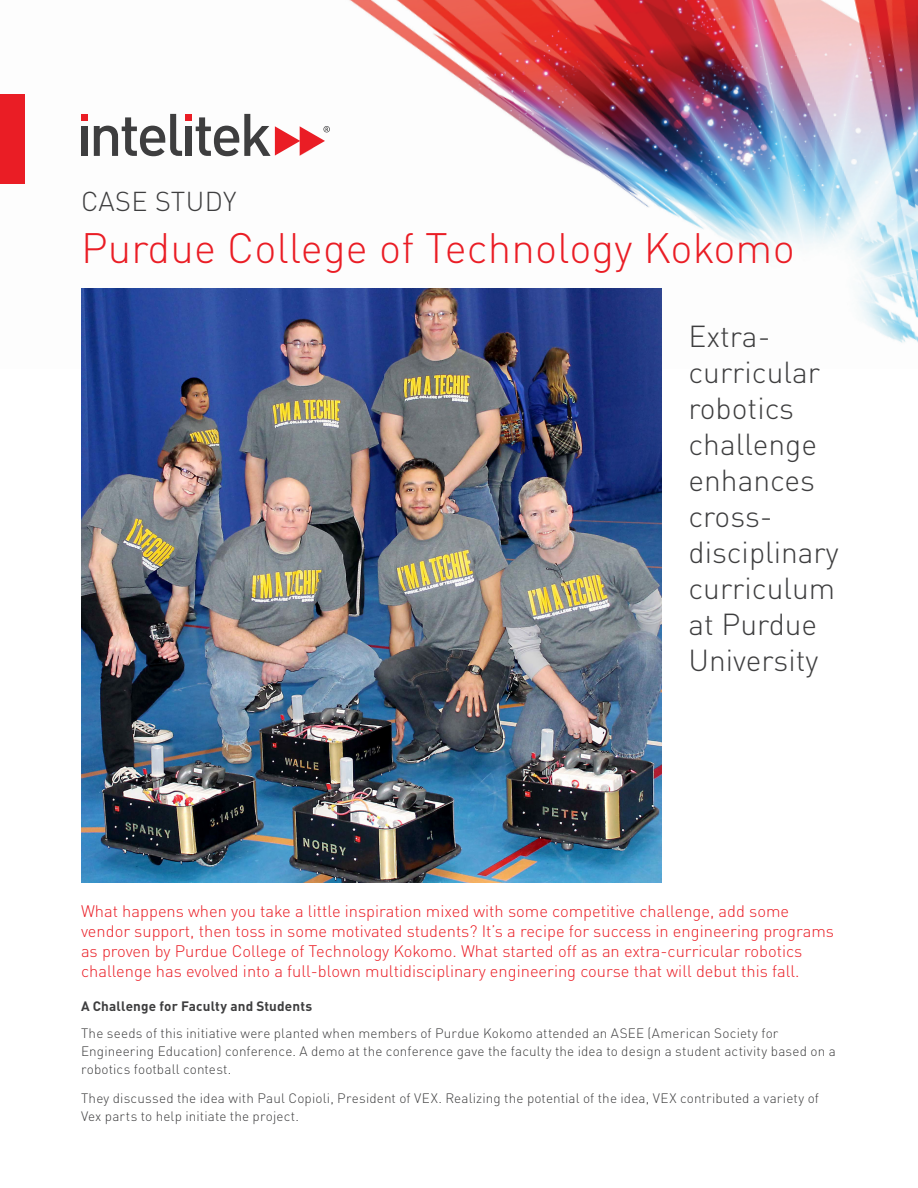
<style>
.page{position:relative;width:918px;height:1188px;background:#fff}
.page>*{position:absolute;margin:0;border:0;box-sizing:border-box;transform-origin:0 0}
.t1{font:300 42px "DINOT";letter-spacing:.005em;color:#ea1d25}
._14_BR_Subtitle{font:300 30px/36px "DINOT";color:#3e3e3f}
.t2{font:300 27px "DINOT";letter-spacing:.015em;color:#3e3e3f}
._14_DS_Header3{font:300 16.5px/19.8px "DINOT";color:#ea1d25}
._14_DS_bodytext{font:300 13.5px/18px "DINOT";letter-spacing:.01em;color:#3e3e3f}
._14_DS_bodytext_bold{font:700 13.5px "DINOT";letter-spacing:.015em;color:#3e3e3f}
</style>
<div class="page">
<img style="left:0;top:0;width:918px;height:343px">
<div style="left:81px;top:126px;width:6px;height:30px;background:#3e3e3f"></div>
<svg style="left:81px;top:114px;width:6px;height:6px"></svg>
<svg style="left:94px;top:114px;width:236px;height:42px"></svg>
<div style="left:0;top:94px;width:24px;height:89px;background:#ea1d25"></div>
<img style="left:81px;top:288px;width:581px;height:595px">
<p class="t2" style="left:81px;top:185px;width:157px">CASE STUDY</p>
<p class="t1" style="left:81px;top:222px;width:715px">Purdue College of Technology Kokomo</p>
<p class="_14_BR_Subtitle" style="left:688px;top:317px;width:152px">Extra&shy;curricular robotics challenge enhances cross&shy;disciplinary curriculum</p>
<p class="_14_BR_Subtitle" style="left:688px;top:605px;width:131px">at Purdue<br>University</p>
<p class="_14_DS_Header3" style="left:81px;top:901px;width:755px">What happens when you take a little inspiration mixed with some competitive challenge, add some vendor support, then toss in some motivated students? It’s a recipe for success in engineering programs as proven by Purdue College of Technology Kokomo. What started off as an extra-curricular robotics challenge has evolved into a full-blown multidisciplinary engineering course that will debut this fall.</p>
<p class="_14_DS_bodytext_bold" style="left:81px;top:997px;width:233px">A Challenge for Faculty and Students</p>
<p class="_14_DS_bodytext" style="left:81px;top:1024px;width:756px">The seeds of this initiative were planted when members of Purdue Kokomo attended an ASEE (American Society for<br>Engineering Education) conference. A demo at the conference gave the faculty the idea to design a student activity based on a robotics football contest.</p>
<p class="_14_DS_bodytext" style="left:81px;top:1089px;width:739px">They discussed the idea with Paul Copioli, President of VEX. Realizing the potential of the idea, VEX contributed a variety of<br>Vex parts to help initiate the project.</p>
</div>
